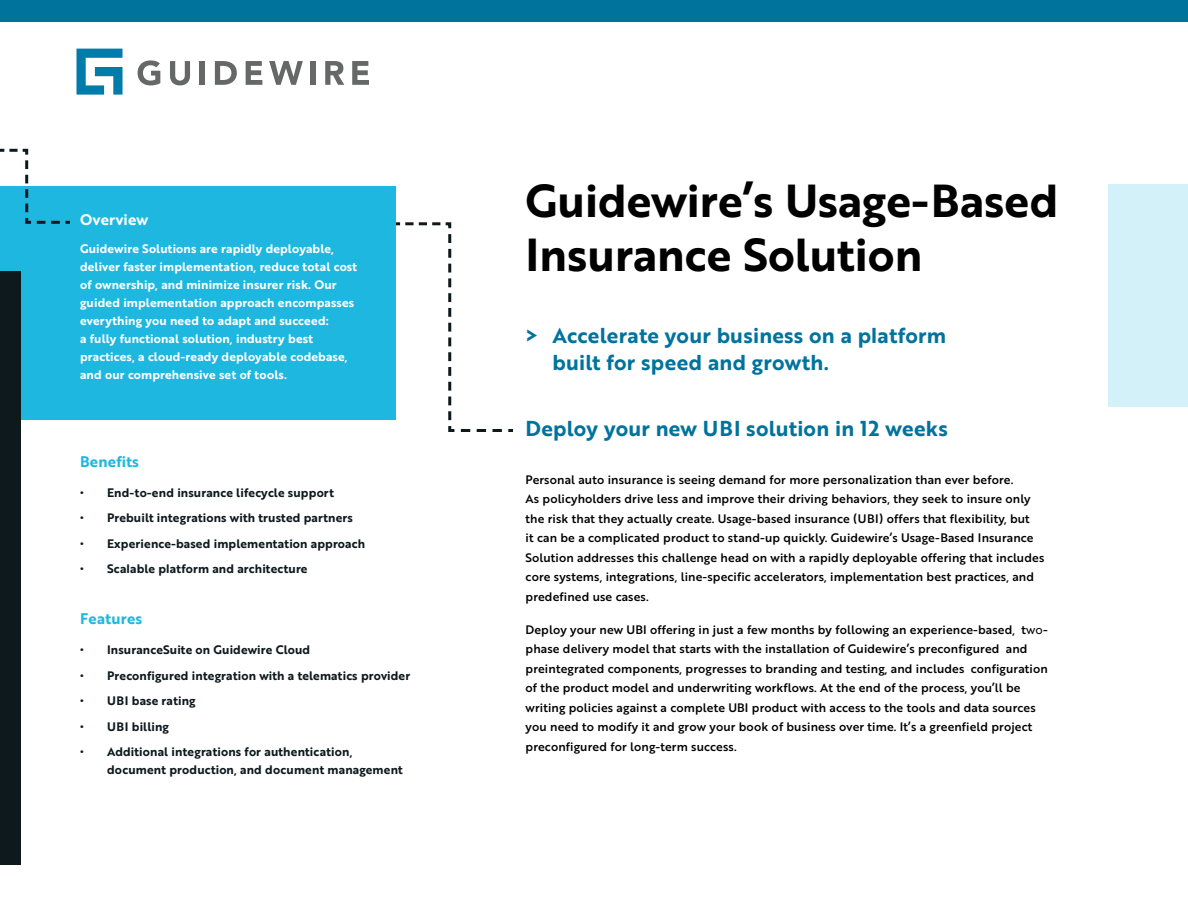
<style>
.page{position:relative;width:1188px;height:918px;background:#fff}
.page>*{position:absolute;margin:0;border:0;box-sizing:border-box;transform-origin:0 0}
.t1{font:45px/54px "Brother 1816 Bold";color:#000}
.t2{font:21px/27px "Brother 1816 Bold";letter-spacing:.01em;color:#00739d}
.t3{font:15px "Brother 1816 Bold";letter-spacing:.01em;color:#1eb7df}
.t4{font:15px "Brother 1816 Bold";letter-spacing:.01em;color:#fff}
.t5{font:12px/19.5px "Brother 1816 Medium";letter-spacing:.01em;color:#000}
.t6{font:12px/18px "Brother 1816 Bold";letter-spacing:.01em;color:#0e191e}
.t7{font:12px/18px "Brother 1816 Bold";letter-spacing:.01em;color:#fff}
.s1{font-family:"Brother 1816 Regular"}
</style>
<div class="page">
<div style="left:1109px;top:184px;width:79px;height:223px;background:#d2f1f9"></div>
<svg style="left:138px;top:60px;width:22px;height:25px"></svg>
<svg style="left:170px;top:61px;width:20px;height:24px"></svg>
<div style="left:200px;top:61px;width:5px;height:24px;background:#666767"></div>
<svg style="left:215px;top:61px;width:22px;height:24px"></svg>
<svg style="left:246px;top:61px;width:16px;height:24px"></svg>
<svg style="left:269px;top:61px;width:34px;height:24px"></svg>
<div style="left:310px;top:61px;width:5px;height:24px;background:#666767"></div>
<svg style="left:325px;top:61px;width:19px;height:24px"></svg>
<svg style="left:352px;top:61px;width:17px;height:24px"></svg>
<svg style="left:76px;top:49px;width:47px;height:46px"></svg>
<div style="left:0;top:0;width:1188px;height:22px;background:#00739d"></div>
<div style="left:0;top:186px;width:396px;height:234px;background:#1eb7df"></div>
<div style="left:0;top:271px;width:21px;height:594px;background:#0e191e"></div>
<svg style="left:396px;top:222px;width:117px;height:210px"></svg>
<svg style="left:0;top:148px;width:70px;height:76px"></svg>
<p class="t4" style="left:80px;top:208px;width:70px">Overview</p>
<p class="t7" style="left:80px;top:239px;width:279px">Guidewire Solutions are rapidly deployable, deliver faster implementation, reduce total cost of ownership, and minimize insurer risk. Our guided implementation approach encompasses everything you need to adapt and succeed:<br>a fully functional solution, industry best practices, a cloud-ready deployable codebase, and our comprehensive set of tools.</p>
<p class="t3" style="left:80px;top:450px;width:60px">Benefits</p>
<p class="t6" style="left:80px;top:483px;width:255px">• End-to-end insurance lifecycle support</p>
<p class="t6" style="left:80px;top:509px;width:274px">• Prebuilt integrations with trusted partners</p>
<p class="t6" style="left:80px;top:534px;width:287px">• Experience-based implementation approach</p>
<p class="t6" style="left:80px;top:560px;width:229px">• Scalable platform and architecture</p>
<p class="t3" style="left:80px;top:608px;width:64px">Features</p>
<p class="t6" style="left:80px;top:641px;width:232px">• InsuranceSuite on Guidewire Cloud</p>
<p class="t6" style="left:80px;top:666px;width:332px">• Preconfigured integration with a telematics provider</p>
<p class="t6" style="left:80px;top:692px;width:117px">• UBI base rating</p>
<p class="t6" style="left:80px;top:717px;width:90px">• UBI billing</p>
<p class="t6" style="left:107px;top:743px;width:297px;text-indent:-27px">• Additional integrations for authentication, document production, and document management</p>
<h1 class="t1" style="left:526px;top:172px;width:534px">Guidewire’s Usage-Based<br>Insurance Solution</h1>
<h2 class="t2" style="left:553px;top:321px;width:395px;text-indent:-27px">&gt; Accelerate your business on a platform built for speed and growth.</h2>
<h2 class="t2" style="left:526px;top:414px;width:424px">Deploy your new UBI solution in 12 weeks</h2>
<p class="t5" style="left:526px;top:469px;width:520px">Personal auto insurance is seeing demand for more personalization than ever before.<br>As policyholders drive less and improve their driving behaviors, they seek to insure only the risk that they actually create. Usage-based insurance (UBI) offers that flexibility, but<br>it can be a complicated product to stand-up quickly. Guidewire’s Usage-Based Insurance Solution addresses this challenge head on with a rapidly deployable offering that includes core systems, integrations, line-specific accelerators, implementation best practices, and predefined use cases.</p>
<p class="t5" style="left:526px;top:619px;width:524px">Deploy your new UBI offering in just a few months by following an experience-based, t<span class="s1">wo&shy;</span>phase delivery model that starts with the installation of Guidewire’s preconfigured and preintegrated components, progresses to branding and testing, and includes configuration of the product model and underwriting workflows. At the end of the process, you’ll be writing policies against a complete UBI product with access to the tools and data sources you need to modify it and grow your book of business over time. It’s a greenfield project preconfigured for long-term success.</p>
</div>
